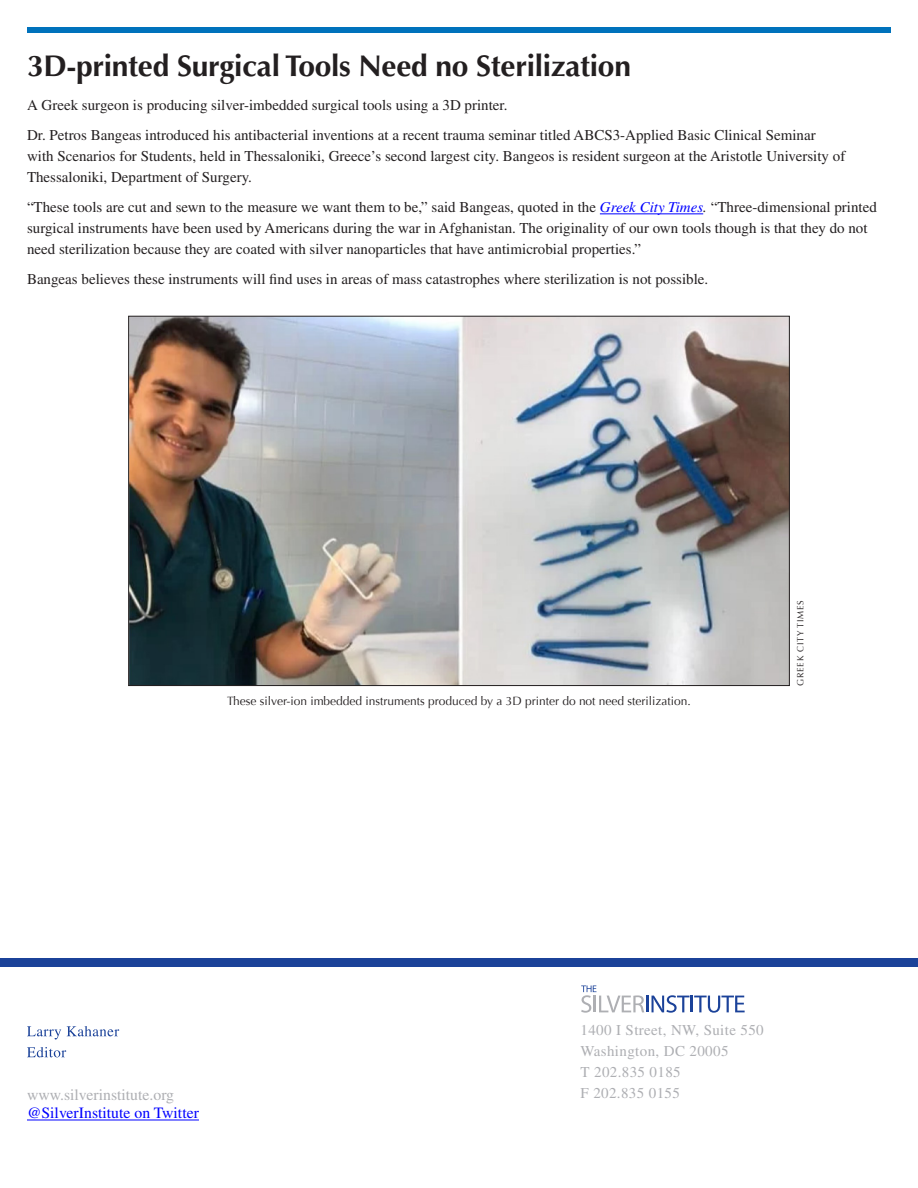
<style>
.page{position:relative;width:918px;height:1188px;background:#fff}
.page>*{position:absolute;margin:0;border:0;box-sizing:border-box;transform-origin:0 0}
.Heads{font:700 30px "Optima";letter-spacing:-.01em;color:#231f20}
.t1{font:15.75px "Times";color:#00f}
.t2{font:15.75px "Times";color:#aeafb3}
.Body_Copy{font:15px/21px "Times";color:#231f20}
.Captions{font:15px "Times";letter-spacing:.025em;color:#aeafb3}
.Captions-2{font:12px "Optima";color:#231f20}
.Courtesy{font:9px "Optima";letter-spacing:.075em;color:#231f20}
.s1{font-style:italic;color:#00f}
.s2{font-style:italic}
</style>
<div class="page">
<hr style="left:600px;top:213px;width:103px;height:1px;background:#00f">
<svg style="left:27px;top:1026px;width:34px;height:14px"></svg>
<svg style="left:67px;top:1026px;width:52px;height:10px"></svg>
<svg style="left:27px;top:1047px;width:39px;height:10px"></svg>
<div style="left:0;top:958px;width:918px;height:9px;background:#1b4299"></div>
<svg style="left:581px;top:985px;width:164px;height:28px"></svg>
<div style="left:27px;top:27px;width:864px;height:6px;background:#0072bc"></div>
<hr style="left:27px;top:1120px;width:172px;height:1px;background:#00f">
<img style="left:130px;top:318px;width:658px;height:366px">
<p class="Heads" style="left:27px;top:48px;width:606px">3D-printed Surgical Tools Need no Sterilization</p>
<p class="Body_Copy" style="left:27px;top:95px;width:482px">A Greek surgeon is producing silver-imbedded surgical tools using a 3D printer.</p>
<p class="Body_Copy" style="left:27px;top:125px;width:820px">Dr. Petros Bangeas introduced his antibacterial inventions at a recent trauma seminar titled ABCS3-Applied Basic Clinical Seminar with Scenarios for Students, held in Thessaloniki, Greece’s second largest city. Bangeos is resident surgeon at the Aristotle University of<br>Thessaloniki, Department of Surgery.</p>
<p class="Body_Copy" style="left:27px;top:197px;width:851px">“These tools are cut and sewn to the measure we want them to be,” said Bangeas, quoted in the <span class="s1">Greek City Times</span><span class="s2">.</span> “Three-dimensional printed surgical instruments have been used by Americans during the war in Afghanistan. The originality of our own tools though is that they do not need sterilization because they are coated with silver nanoparticles that have antimicrobial properties.”</p>
<p class="Body_Copy" style="left:27px;top:269px;width:683px">Bangeas believes these instruments will find uses in areas of mass catastrophes where sterilization is not possible.</p>
<p class="Captions-2" style="left:227px;top:694px;width:465px">These silver-ion imbedded instruments produced by a 3D printer do not need sterilization.</p>
<p class="Courtesy" style="left:795px;top:686px;width:86px;rotate:-90deg">GREEK CITY TIMES</p>
<p class="Captions" style="left:580px;top:1022px;width:185px">1400 I Street, NW, Suite 550</p>
<p class="Captions" style="left:580px;top:1043px;width:150px">Washington, DC 20005</p>
<p class="Captions" style="left:580px;top:1064px;width:102px">T 202.835 0185</p>
<p class="t2" style="left:27px;top:1085px;width:149px">www.silverinstitute.org</p>
<p class="Captions" style="left:580px;top:1085px;width:101px">F 202.835 0155</p>
<p class="t1" style="left:27px;top:1104px;width:173px">@SilverInstitute on Twitter</p>
</div>
